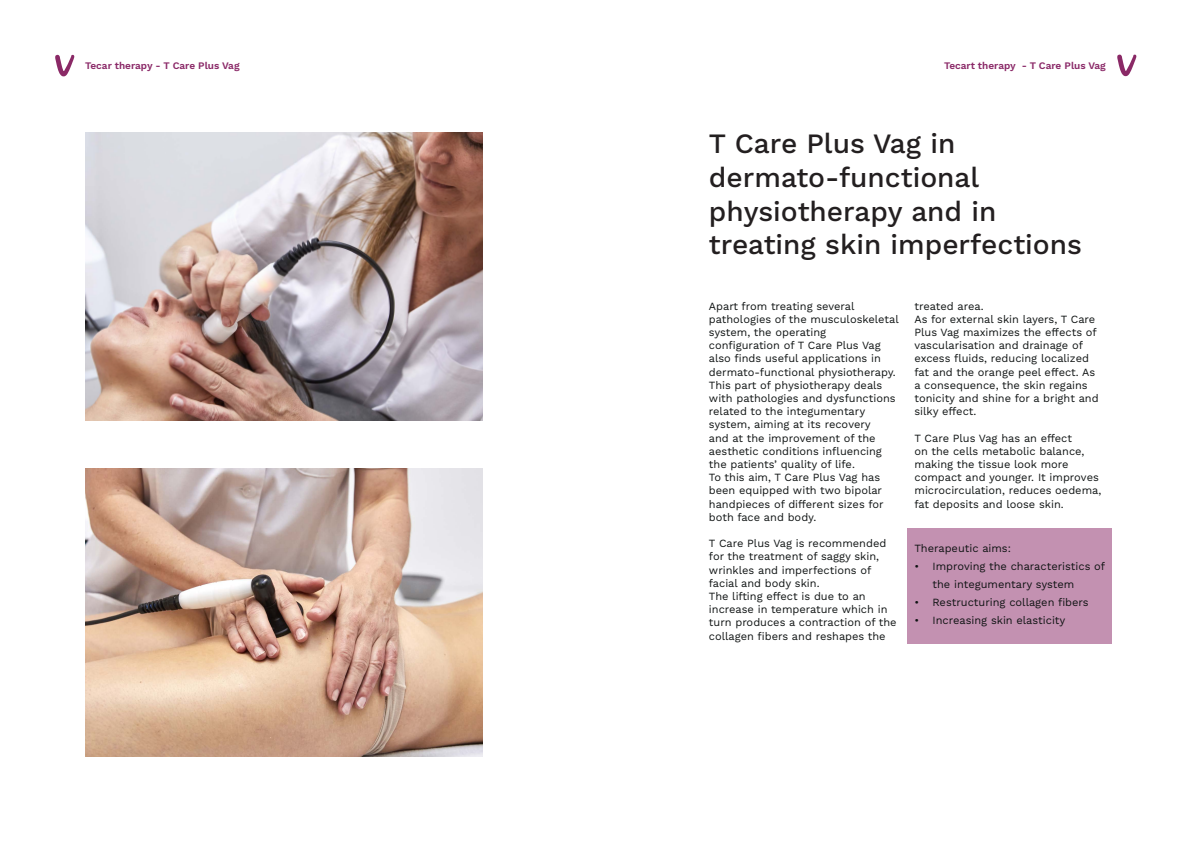
<style>
.page{position:relative;width:1191px;height:842px;background:#fff}
.page>*{position:absolute;margin:0;border:0;box-sizing:border-box;transform-origin:0 0}
.t1{font:500 28px/33.6px "Work Sans";color:#231f20}
.t2{font:11px/13.2px "Work Sans";color:#0f1313}
.t3{font:600 10px "Work Sans";color:#8a2867}
</style>
<div class="page">
<div style="left:907px;top:528px;width:204px;height:115px;background:#c391b1"></div>
<svg style="left:1117px;top:54px;width:20px;height:23px"></svg>
<svg style="left:55px;top:54px;width:20px;height:23px"></svg>
<img style="left:85px;top:132px;width:397px;height:289px">
<img style="left:85px;top:468px;width:397px;height:289px">
<p class="t3" style="left:85px;top:60px;width:156px">Tecar therapy - T Care Plus Vag</p>
<p class="t3" style="left:944px;top:60px;width:163px">Tecart therapy - T Care Plus Vag</p>
<h1 class="t1" style="left:709px;top:128px;width:374px">T Care Plus Vag in dermato-functional physiotherapy and in treating skin imperfections</h1>
<p class="t2" style="left:709px;top:300px;width:191px">Apart from treating several pathologies of the musculoskeletal system, the operating configuration of T Care Plus Vag also finds useful applications in dermato-functional physiotherapy.<br>This part of physiotherapy deals with pathologies and dysfunctions related to the integumentary system, aiming at its recovery<br>and at the improvement of the aesthetic conditions influencing the patients’ quality of life.<br>To this aim, T Care Plus Vag has been equipped with two bipolar handpieces of different sizes for both face and body.</p>
<p class="t2" style="left:709px;top:537px;width:189px">T Care Plus Vag is recommended for the treatment of saggy skin, wrinkles and imperfections of facial and body skin.<br>The lifting effect is due to an increase in temperature which in turn produces a contraction of the collagen fibers and reshapes the</p>
<p class="t2" style="left:914px;top:300px;width:186px">treated area.<br>As for external skin layers, T Care<br>Plus Vag maximizes the effects of vascularisation and drainage of excess fluids, reducing localized fat and the orange peel effect. As a consequence, the skin regains tonicity and shine for a bright and silky effect.</p>
<p class="t2" style="left:914px;top:432px;width:188px">T Care Plus Vag has an effect<br>on the cells metabolic balance, making the tissue look more compact and younger. It improves microcirculation, reduces oedema, fat deposits and loose skin.</p>
<p class="t2" style="left:914px;top:542px;width:98px">Therapeutic aims:</p>
<p class="t2" style="left:932px;top:558px;width:174px;line-height:18px;text-indent:-18px">• Improving the characteristics of the integumentary system</p>
<p class="t2" style="left:914px;top:596px;width:176px">• Restructuring collagen fibers</p>
<p class="t2" style="left:914px;top:614px;width:152px">• Increasing skin elasticity</p>
</div>
